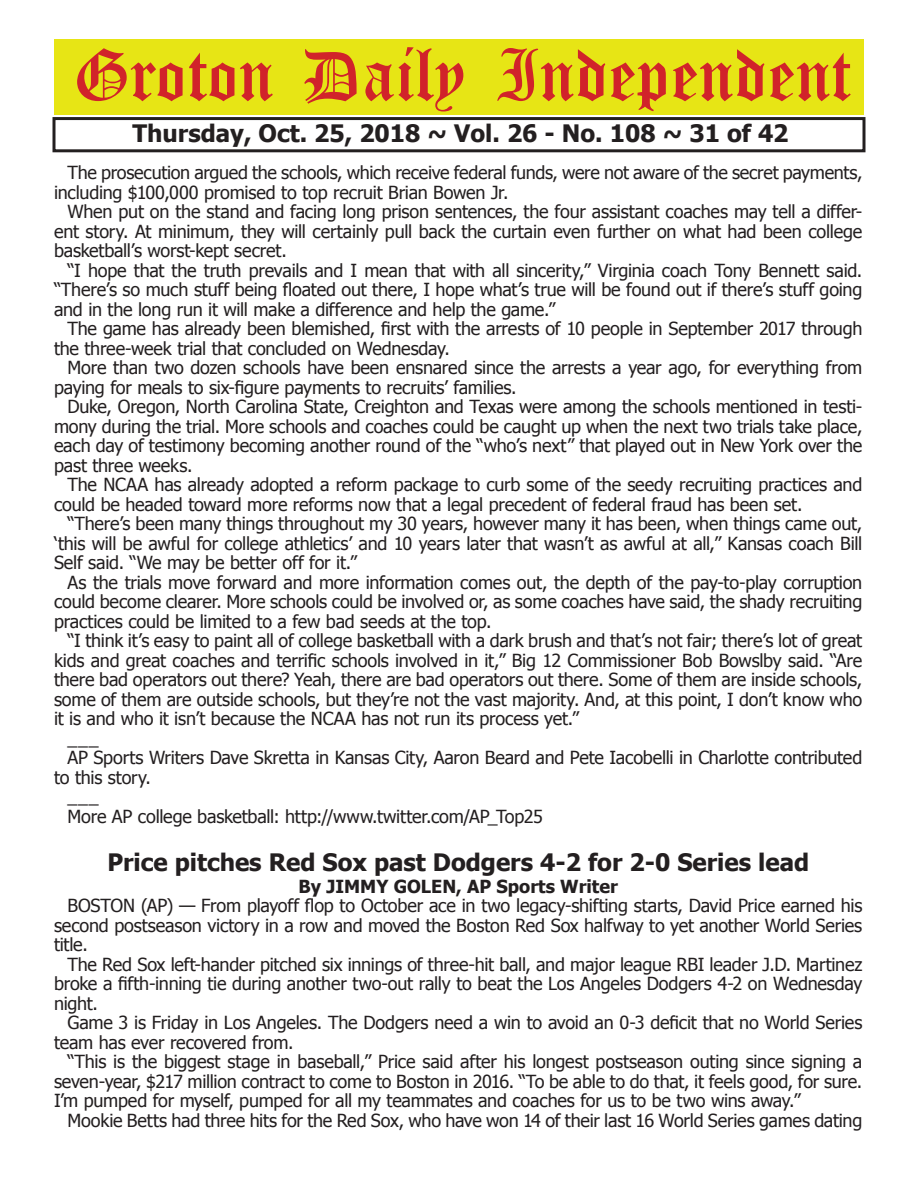
<style>
.page{position:relative;width:918px;height:1188px;background:#fff}
.page>*{position:absolute;margin:0;border:0;box-sizing:border-box;transform-origin:0 0}
.t1{font:54px "Old English Five";color:#d1232a}
.t2{font:700 24px "Tahoma";color:#231f20}
.t3{font:18px/19.5px "Tahoma";letter-spacing:-.01em;color:#231f20;text-align:justify}
.t4{font:700 18px "Tahoma";color:#231f20}
</style>
<div class="page">
<div style="left:52px;top:117px;width:814px;height:35px;border:3px solid #231f20"></div>
<div style="left:54px;top:40px;width:810px;height:75px;background:#e7e515"></div>
<h1 class="t1" style="left:73px;top:50px;width:779px">Groton Daily Independent</h1>
<h2 class="t2" style="left:133px;top:116px;width:658px">Thursday, Oct. 25, 2018 ~ Vol. 26 - No. 108 ~ 31 of 42</h2>
<p class="t3" style="left:54px;top:162px;width:810px;text-indent:14px">The prosecution argued the schools, which receive federal funds, were not aware of the secret payments, including $100,000 promised to top recruit Brian Bowen Jr.</p>
<p class="t3" style="left:54px;top:201px;width:810px;text-indent:14px">When put on the stand and facing long prison sentences, the four assistant coaches may tell a differ&shy;ent story. At minimum, they will certainly pull back the curtain even further on what had been college basketball’s worst-kept secret.</p>
<p class="t3" style="left:54px;top:260px;width:810px;text-indent:14px">“I hope that the truth prevails and I mean that with all sincerity,” Virginia coach Tony Bennett said. “There’s so much stuff being floated out there, I hope what’s true will be found out if there’s stuff going and in the long run it will make a difference and help the game.”</p>
<p class="t3" style="left:54px;top:318px;width:810px;text-indent:14px">The game has already been blemished, first with the arrests of 10 people in September 2017 through the three-week trial that concluded on Wednesday.</p>
<p class="t3" style="left:54px;top:357px;width:810px;text-indent:14px">More than two dozen schools have been ensnared since the arrests a year ago, for everything from paying for meals to six-figure payments to recruits’ families.</p>
<p class="t3" style="left:54px;top:396px;width:810px;text-indent:14px">Duke, Oregon, North Carolina State, Creighton and Texas were among the schools mentioned in testi&shy;mony during the trial. More schools and coaches could be caught up when the next two trials take place, each day of testimony becoming another round of the “who’s next” that played out in New York over the past three weeks.</p>
<p class="t3" style="left:54px;top:474px;width:810px;text-indent:14px">The NCAA has already adopted a reform package to curb some of the seedy recruiting practices and could be headed toward more reforms now that a legal precedent of federal fraud has been set.</p>
<p class="t3" style="left:54px;top:513px;width:810px;text-indent:14px">“There’s been many things throughout my 30 years, however many it has been, when things came out, ‘this will be awful for college athletics’ and 10 years later that wasn’t as awful at all,” Kansas coach Bill Self said. “We may be better off for it.”</p>
<p class="t3" style="left:54px;top:572px;width:810px;text-indent:14px">As the trials move forward and more information comes out, the depth of the pay-to-play corruption could become clearer. More schools could be involved or, as some coaches have said, the shady recruiting practices could be limited to a few bad seeds at the top.</p>
<p class="t3" style="left:68px;top:630px;width:796px">“I think it’s easy to paint all of college basketball with a dark brush and that’s not fair; there’s lot of great</p>
<p class="t3" style="left:54px;top:650px;width:810px">kids and great coaches and terrific schools involved in it,” Big 12 Commissioner Bob Bowslby said. “Are</p>
<p class="t3" style="left:54px;top:669px;width:810px">there bad operators out there? Yeah, there are bad operators out there. Some of them are inside schools,</p>
<p class="t3" style="left:54px;top:689px;width:810px">some of them are outside schools, but they’re not the vast majority. And, at this point, I don’t know who</p>
<p class="t3" style="left:54px;top:708px;width:527px">it is and who it isn’t because the NCAA has not run its process yet.”</p>
<p class="t3" style="left:68px;top:728px;width:33px">___</p>
<p class="t3" style="left:68px;top:747px;width:796px">AP Sports Writers Dave Skretta in Kansas City, Aaron Beard and Pete Iacobelli in Charlotte contributed</p>
<p class="t3" style="left:54px;top:766px;width:98px">to this story.</p>
<p class="t3" style="left:68px;top:786px;width:33px">___</p>
<p class="t3" style="left:68px;top:805px;width:477px">More AP college basketball: http://www.twitter.com/AP_Top25</p>
<h2 class="t2" style="left:107px;top:846px;width:703px">Price pitches Red Sox past Dodgers 4-2 for 2-0 Series lead</h2>
<p class="t4" style="left:299px;top:874px;width:321px">By JIMMY GOLEN, AP Sports Writer</p>
<p class="t3" style="left:54px;top:895px;width:810px;text-indent:14px">BOSTON (AP) — From playoff flop to October ace in two legacy-shifting starts, David Price earned his second postseason victory in a row and moved the Boston Red Sox halfway to yet another World Series title.</p>
<p class="t3" style="left:54px;top:954px;width:810px;text-indent:14px">The Red Sox left-hander pitched six innings of three-hit ball, and major league RBI leader J.D. Martinez broke a fifth-inning tie during another two-out rally to beat the Los Angeles Dodgers 4-2 on Wednesday night.</p>
<p class="t3" style="left:54px;top:1012px;width:810px;text-indent:14px">Game 3 is Friday in Los Angeles. The Dodgers need a win to avoid an 0-3 deficit that no World Series team has ever recovered from.</p>
<p class="t3" style="left:54px;top:1051px;width:810px;text-indent:14px">“This is the biggest stage in baseball,” Price said after his longest postseason outing since signing a seven-year, $217 million contract to come to Boston in 2016. “To be able to do that, it feels good, for sure.<br>I’m pumped for myself, pumped for all my teammates and coaches for us to be two wins away.”</p>
<p class="t3" style="left:68px;top:1110px;width:796px">Mookie Betts had three hits for the Red Sox, who have won 14 of their last 16 World Series games dating</p>
</div>
